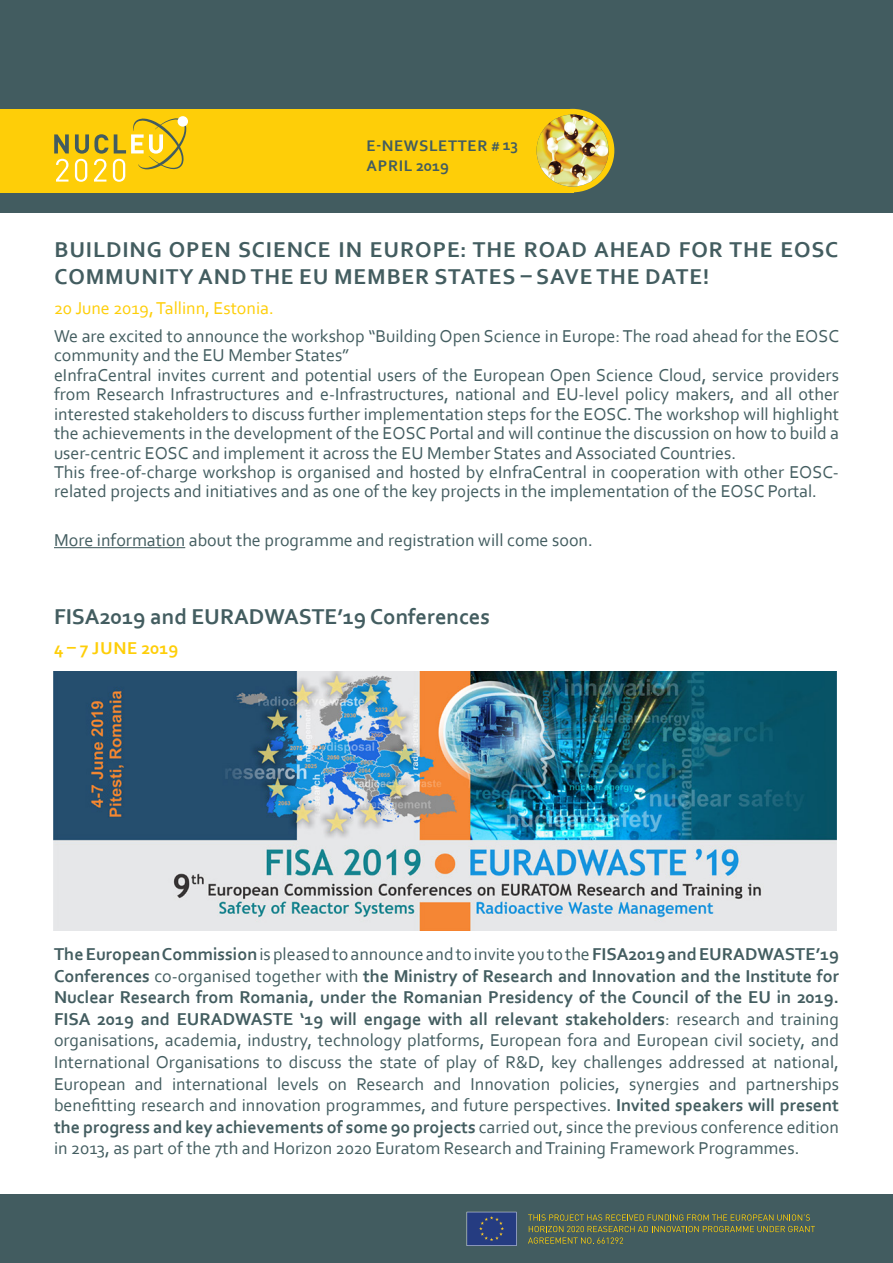
<style>
.page{position:relative;width:893px;height:1263px;background:#fff}
.page>*{position:absolute;margin:0;border:0;box-sizing:border-box;transform-origin:0 0}
.Heading_1{font:700 22.5px/27px "Corbel";letter-spacing:.04em;color:#435d60}
.Heading_2{font:700 22.5px "Corbel";color:#435d60}
.Normal__Web{font:18px/21.6px "Corbel";color:#435d60}
.Heading_2-2{font:18px "Corbel";color:#fece08}
.Heading_2-3{font:700 18px "Corbel";letter-spacing:.02em;color:#fece08}
.t1{font:700 16.05px "Corbel";letter-spacing:.04em;color:#425c60}
.s1{font-size:13.5px}
.s2{font-weight:700}
</style>
<div class="page">
<div style="left:0;top:1195px;width:893px;height:68px;background:#425c60"></div>
<svg style="left:528px;top:1214px;width:282px;height:6px"></svg>
<svg style="left:528px;top:1226px;width:287px;height:18px"></svg>
<svg style="left:467px;top:1212px;width:50px;height:34px;background:#314682"></svg>
<hr style="left:54px;top:547px;width:131px;height:1px;background:#435d60">
<img style="left:54px;top:672px;width:783px;height:258px">
<div style="left:0;top:0;width:893px;height:213px;background:#425c60"></div>
<div style="left:0;top:109px;width:573px;height:83px;background:#fece08"></div>
<div style="left:531px;top:109px;width:83px;height:83px;background:#fece08;border-radius:50%"></div>
<img style="left:537px;top:115px;width:72px;height:72px;border-radius:36px">
<div style="left:178px;top:116px;width:10px;height:11px;background:#fff;border-radius:50%"></div>
<svg style="left:54px;top:134px;width:15px;height:19px"></svg>
<svg style="left:56px;top:159px;width:12px;height:23px"></svg>
<svg style="left:75px;top:118px;width:111px;height:64px"></svg>
<p class="t1" style="left:367px;top:136px;width:153px">E-NEWSLETTER <span class="s1">#</span> 13</p>
<p class="t1" style="left:367px;top:156px;width:84px">APRIL 2019</p>
<p class="Heading_1" style="left:54px;top:235px;width:785px">BUILDING OPEN SCIENCE IN EUROPE: THE ROAD AHEAD FOR THE EOSC<br>COMMUNITY AND THE EU MEMBER STATES – SAVE THE DATE!</p>
<p class="Heading_2-2" style="left:54px;top:297px;width:221px">20 June 2019, Tallinn, Estonia.</p>
<p class="Normal__Web" style="left:54px;top:326px;width:786px;line-height:19.4px">We are excited to announce the workshop “Building Open Science in Europe: The road ahead for the EOSC community and the EU Member States”</p>
<p class="Normal__Web" style="left:54px;top:365px;width:786px;line-height:19.4px;text-align:justify">eInfraCentral invites current and potential users of the European Open Science Cloud, service providers from Research Infrastructures and e-Infrastructures, national and EU-level policy makers, and all other interested stakeholders to discuss further implementation steps for the EOSC. The workshop will highlight the achievements in the development of the EOSC Portal and will continue the discussion on how to build a user-centric EOSC and implement it across the EU Member States and Associated Countries.</p>
<p class="Normal__Web" style="left:54px;top:462px;width:786px;line-height:19.5px">This free-of-charge workshop is organised and hosted by eInfraCentral in cooperation with other EOSC&shy;related projects and initiatives and as one of the key projects in the implementation of the EOSC Portal.</p>
<p class="Normal__Web" style="left:54px;top:529px;width:540px">More information about the programme and registration will come soon.</p>
<p class="Heading_2" style="left:54px;top:602px;width:438px">FISA2019 and EURADWASTE’19 Conferences</p>
<p class="Heading_2-3" style="left:54px;top:636px;width:126px">4 – 7 JUNE 2019</p>
<p class="Normal__Web" style="left:54px;top:943px;width:786px;text-align:justify"><span class="s2">The European Commission</span> is pleased to announce and to invite you to the <span class="s2">FISA2019 and EURADWASTE’19<br>Conferences</span> co-organised together with <span class="s2">the Ministry of Research and Innovation and the Institute for Nuclear Research from Romania, under the Romanian Presidency of the Council of the EU in 2019.<br>FISA 2019 and EURADWASTE ‘19 will engage with all relevant stakeholders</span>: research and training organisations, academia, industry, technology platforms, European fora and European civil society, and International Organisations to discuss the state of play of R&amp;D, key challenges addressed at national, European and international levels on Research and Innovation policies, synergies and partnerships benefitting research and innovation programmes, and future perspectives. <span class="s2">Invited speakers will present the progress and key achievements of some 90 projects</span> carried out, since the previous conference edition in 2013, as part of the 7th and Horizon 2020 Euratom Research and Training Framework Programmes.</p>
</div>
